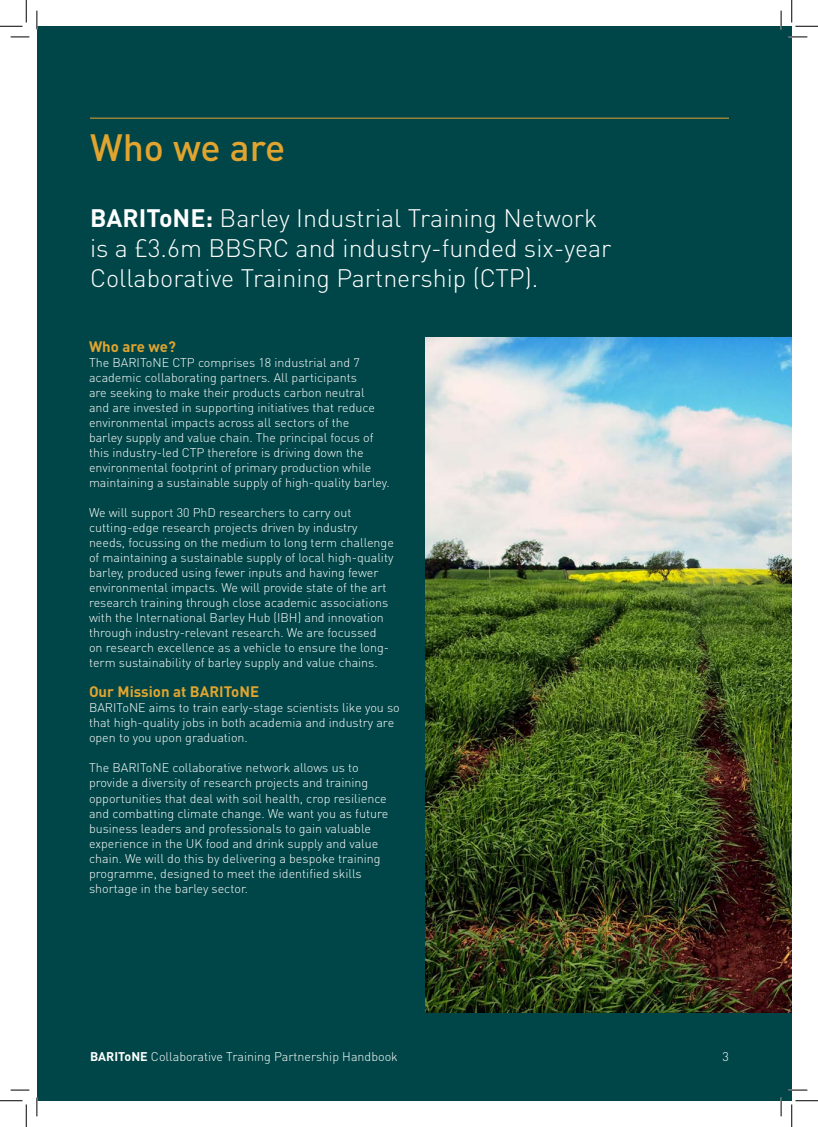
<style>
.page{position:relative;width:818px;height:1127px;background:#fff}
.page>*{position:absolute;margin:0;border:0;box-sizing:border-box;transform-origin:0 0}
.Heading{font:500 37.5px "DIN Pro";color:#e1a42f}
.Introtext{font:300 25px/30px "DIN Pro";color:#fff}
.SUBHEAD{font:700 15px "DIN Pro";color:#e1a42f}
.BodyCopy{font:300 12.5px/15px "DIN Pro";color:#fff}
.s1{font-weight:700}
</style>
<div class="page">
<div style="left:37px;top:26px;width:755px;height:1074px;background:#004648"></div>
<img style="left:425px;top:337px;width:367px;height:675px">
<hr style="left:90px;top:118px;width:639px;height:1px;background:#e1a42f">
<svg style="left:11px;top:36px;width:18px;height:2px"></svg>
<svg style="left:788px;top:36px;width:19px;height:2px"></svg>
<svg style="left:11px;top:1089px;width:18px;height:1px"></svg>
<svg style="left:788px;top:1089px;width:19px;height:1px"></svg>
<svg style="left:36px;top:11px;width:2px;height:18px"></svg>
<svg style="left:36px;top:1097px;width:2px;height:18px"></svg>
<svg style="left:780px;top:11px;width:2px;height:18px"></svg>
<svg style="left:780px;top:1097px;width:2px;height:18px"></svg>
<svg style="left:0;top:0;width:27px;height:27px"></svg>
<svg style="left:0;top:1100px;width:27px;height:26px"></svg>
<svg style="left:791px;top:0;width:27px;height:27px"></svg>
<svg style="left:791px;top:1100px;width:27px;height:26px"></svg>
<p class="Heading" style="left:90px;top:122px;width:197px">Who we are</p>
<p class="Introtext" style="left:90px;top:202px;width:523px"><span class="s1">BARIToNE:</span> Barley Industrial Training Network is a £3.6m BBSRC and industry-funded six-year<br>Collaborative Training Partnership (CTP).</p>
<p class="SUBHEAD" style="left:89px;top:336px;width:88px">Who are we?</p>
<p class="BodyCopy" style="left:89px;top:354px;width:302px">The BARIToNE CTP comprises 18 industrial and 7 academic collaborating partners. All participants<br>are seeking to make their products carbon neutral<br>and are invested in supporting initiatives that reduce environmental impacts across all sectors of the<br>barley supply and value chain. The principal focus of this industry-led CTP therefore is driving down the environmental footprint of primary production while maintaining a sustainable supply of high-quality barley.</p>
<p class="BodyCopy" style="left:89px;top:504px;width:306px">We will support 30 PhD researchers to carry out cutting-edge research projects driven by industry needs, focussing on the medium to long term challenge of maintaining a sustainable supply of local high-quality barley, produced using fewer inputs and having fewer environmental impacts. We will provide state of the art research training through close academic associations with the International Barley Hub (IBH) and innovation through industry-relevant research. We are focussed<br>on research excellence as a vehicle to ensure the long&shy;term sustainability of barley supply and value chains.</p>
<p class="SUBHEAD" style="left:89px;top:681px;width:172px">Our Mission at BARIToNE</p>
<p class="BodyCopy" style="left:89px;top:699px;width:312px">BARIToNE aims to train early-stage scientists like you so that high-quality jobs in both academia and industry are open to you upon graduation.</p>
<p class="BodyCopy" style="left:89px;top:759px;width:301px">The BARIToNE collaborative network allows us to provide a diversity of research projects and training opportunities that deal with soil health, crop resilience and combatting climate change. We want you as future business leaders and professionals to gain valuable experience in the UK food and drink supply and value chain. We will do this by delivering a bespoke training programme, designed to meet the identified skills shortage in the barley sector.</p>
<p class="BodyCopy" style="left:90px;top:1047px;width:309px"><span class="s1">BARIToNE</span> Collaborative Training Partnership Handbook</p>
<p class="BodyCopy" style="left:722px;top:1047px;width:8px">3</p>
</div>
